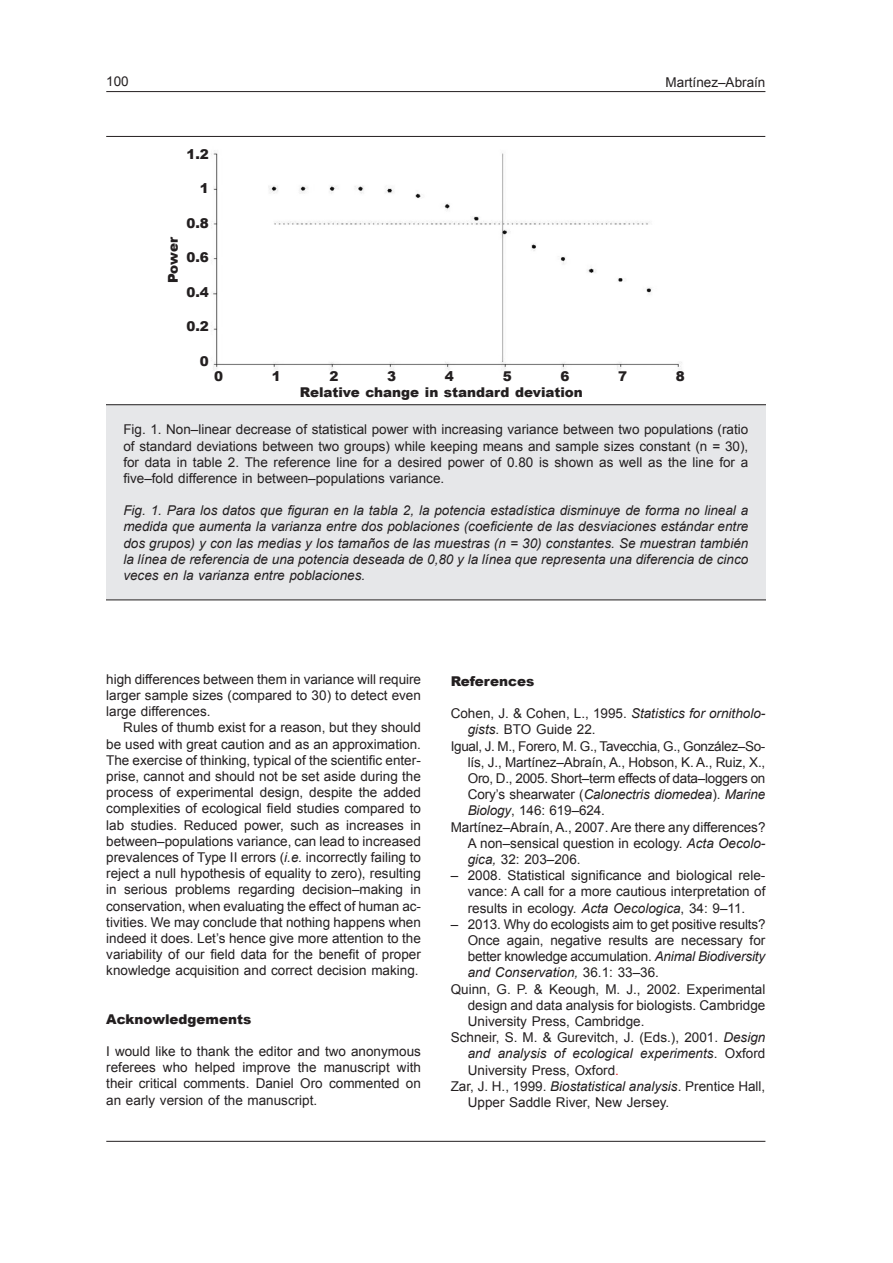
<style>
.page{position:relative;width:893px;height:1263px;background:#fff}
.page>*{position:absolute;margin:0;border:0;box-sizing:border-box;transform-origin:0 0}
.Biblio_anglès{font:13.5px/16.2px "Arial";color:#231f20;text-align:justify}
.Normal_ult_ang{font:13.5px/16.2px "Arial";color:#231f20;text-align:justify}
.Peu_2_esp{font:italic 13.5px/16.2px "Arial";color:#231f20;text-align:justify}
.Peu_1_ang{font:13.5px/16.2px "Arial";color:#231f20;text-align:justify}
.Norm_1ª-ult_ang{font:13.5px/16.2px "Arial";color:#231f20;text-align:justify}
.Normal_ang{font:13.5px/16.2px "Arial";color:#231f20;text-align:justify}
.Biblio_final{font:13.5px/16.2px "Arial";color:#231f20}
.Figures-negre{font:900 13.5px "Arial";color:#231f20}
.Subtítol_1{font:900 13.5px "Arial";color:#231f20}
.s1{font-style:italic}
.s2{color:#ee1d23}
</style>
<div class="page">
<hr style="left:106px;top:91px;width:659px;height:1px;background:#231f20">
<img style="left:211px;top:150px;width:471px;height:221px">
<div style="left:74px;top:405px;width:705px;height:195px;background:#e6e7e9"></div>
<hr style="left:106px;top:136px;width:659px;height:1px;background:#231f20">
<div style="left:45px;top:358px;width:61px;height:265px;background:#fff"></div>
<div style="left:766px;top:373px;width:45px;height:253px;background:#fff"></div>
<hr style="left:106px;top:1141px;width:659px;height:1px;background:#231f20">
<p class="Normal_ult_ang" style="left:106px;top:73px;width:24px">100</p>
<p class="Normal_ult_ang" style="left:666px;top:75px;width:101px">Martínez–Abraín</p>
<p class="Figures-negre" style="left:163px;top:283px;width:48px;rotate:-90deg">Power</p>
<p class="Figures-negre" style="left:186px;top:144px;width:24px">1.2</p>
<p class="Figures-negre" style="left:200px;top:179px;width:11px">1</p>
<p class="Figures-negre" style="left:186px;top:213px;width:24px">0.8</p>
<p class="Figures-negre" style="left:186px;top:248px;width:24px">0.6</p>
<p class="Figures-negre" style="left:186px;top:282px;width:24px">0.4</p>
<p class="Figures-negre" style="left:186px;top:317px;width:24px">0.2</p>
<p class="Figures-negre" style="left:200px;top:351px;width:11px">0</p>
<p class="Figures-negre" style="left:214px;top:366px;width:11px">0</p>
<p class="Figures-negre" style="left:272px;top:366px;width:11px">1</p>
<p class="Figures-negre" style="left:330px;top:366px;width:11px">2</p>
<p class="Figures-negre" style="left:387px;top:366px;width:11px">3</p>
<p class="Figures-negre" style="left:445px;top:366px;width:11px">4</p>
<p class="Figures-negre" style="left:503px;top:366px;width:11px">5</p>
<p class="Figures-negre" style="left:560px;top:366px;width:11px">6</p>
<p class="Figures-negre" style="left:618px;top:366px;width:11px">7</p>
<p class="Figures-negre" style="left:676px;top:366px;width:11px">8</p>
<p class="Figures-negre" style="left:300px;top:382px;width:284px">Relative change in standard deviation</p>
<p class="Peu_1_ang" style="left:123px;top:422px;width:626px">Fig. 1. Non–linear decrease of statistical power with increasing variance between two populations (ratio of standard deviations between two groups) while keeping means and sample sizes constant (n = 30), for data in table 2. The reference line for a desired power of 0.80 is shown as well as the line for a five–fold difference in between–populations variance.</p>
<p class="Peu_2_esp" style="left:123px;top:503px;width:626px">Fig. 1. Para los datos que figuran en la tabla 2, la potencia estadística disminuye de forma no lineal a medida que aumenta la varianza entre dos poblaciones (coeficiente de las desviaciones estándar entre dos grupos) y con las medias y los tamaños de las muestras (n = 30) constantes. Se muestran también la línea de referencia de una potencia deseada de 0,80 y la línea que representa una diferencia de cinco veces en la varianza entre poblaciones.</p>
<p class="Normal_ang" style="left:106px;top:671px;width:316px">high differences between them in variance will require larger sample sizes (compared to 30) to detect even large differences.</p>
<p class="Normal_ult_ang" style="left:106px;top:720px;width:316px;text-indent:17px">Rules of thumb exist for a reason, but they should be used with great caution and as an approximation.<br>The exercise of thinking, typical of the scientific enter&shy;prise, cannot and should not be set aside during the process of experimental design, despite the added complexities of ecological field studies compared to lab studies. Reduced power, such as increases in between–populations variance, can lead to increased prevalences of Type II errors (<span class="s1">i.e.</span> incorrectly failing to reject a null hypothesis of equality to zero), resulting in serious problems regarding decision–making in conservation, when evaluating the effect of human ac&shy;tivities. We may conclude that nothing happens when indeed it does. Let’s hence give more attention to the variability of our field data for the benefit of proper knowledge acquisition and correct decision making.</p>
<p class="Subtítol_1" style="left:106px;top:1009px;width:147px">Acknowledgements</p>
<p class="Norm_1ª-ult_ang" style="left:106px;top:1043px;width:316px">I would like to thank the editor and two anonymous referees who helped improve the manuscript with their critical comments. Daniel Oro commented on an early version of the manuscript.</p>
<p class="Subtítol_1" style="left:451px;top:671px;width:85px">References</p>
<p class="Biblio_anglès" style="left:468px;top:705px;width:299px;text-indent:-17px">Cohen, J. &amp; Cohen, L., 1995. <span class="s1">Statistics for ornitholo&shy;gists</span>. BTO Guide 22.</p>
<p class="Biblio_anglès" style="left:468px;top:738px;width:299px;text-indent:-17px">Igual, J. M., Forero, M. G., Tavecchia, G., González–So&shy;lís, J., Martínez–Abraín, A., Hobson, K. A., Ruiz, X., Oro, D., 2005. Short–term effects of data–loggers on Cory’s shearwater (<span class="s1">Calonectris diomedea</span>). <span class="s1">Marine Biology</span>, 146: 619–624.</p>
<p class="Biblio_anglès" style="left:468px;top:819px;width:299px;text-indent:-17px">Martínez–Abraín, A., 2007. Are there any differences?<br>A non–sensical question in ecology. <span class="s1">Acta Oecolo&shy;gica,</span> 32: 203–206.</p>
<p class="Biblio_anglès" style="left:468px;top:867px;width:299px;text-indent:-17px">– 2008. Statistical significance and biological rele&shy;vance: A call for a more cautious interpretation of results in ecology. <span class="s1">Acta Oecologica</span>, 34: 9–11.</p>
<p class="Biblio_anglès" style="left:468px;top:916px;width:299px;text-indent:-17px">– 2013. Why do ecologists aim to get positive results?<br>Once again, negative results are necessary for better knowledge accumulation. <span class="s1">Animal Biodiversity and Conservation,</span> 36.1: 33–36.</p>
<p class="Biblio_anglès" style="left:468px;top:981px;width:299px;text-indent:-17px">Quinn, G. P. &amp; Keough, M. J., 2002. Experimental design and data analysis for biologists. Cambridge University Press, Cambridge.</p>
<p class="Biblio_anglès" style="left:468px;top:1029px;width:299px;text-indent:-17px">Schneir, S. M. &amp; Gurevitch, J. (Eds.), 2001. <span class="s1">Design and analysis of ecological experiments</span>. Oxford University Press, Oxford<span class="s2">.</span></p>
<p class="Biblio_final" style="left:468px;top:1078px;width:299px;text-indent:-17px">Zar, J. H., 1999. <span class="s1">Biostatistical analysis</span>. Prentice Hall,<br>Upper Saddle River, New Jersey.</p>
</div>
